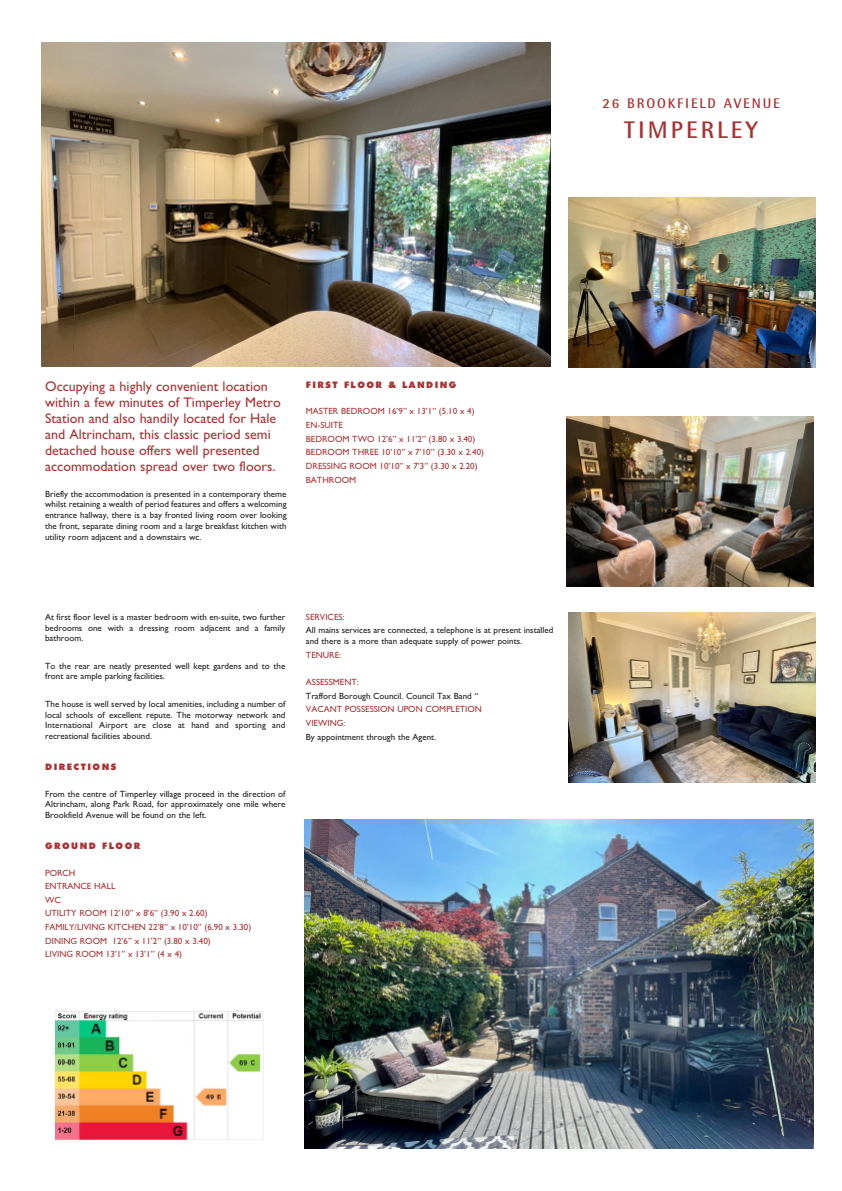
<style>
.page{position:relative;width:842px;height:1191px;background:#fff}
.page>*{position:absolute;margin:0;border:0;box-sizing:border-box;transform-origin:0 0}
.t1{font:700 24px "Rotis Semi Sans";letter-spacing:.13em;color:#ab3232}
.t2{font:14px/16px "Gill Sans";color:#ab3232}
.t3{font:700 14px "Rotis Semi Sans";letter-spacing:.13em;color:#ab3232}
.t4{font:9px/10.8px "Gill Sans";color:#231f20;text-align:justify}
.t5{font:9px/13.6px "Gill Sans";color:#ab3232}
.t6{font:900 9px "Futura BT";letter-spacing:.165em;color:#ab3232}
</style>
<div class="page">
<img style="left:41px;top:43px;width:509px;height:324px">
<img style="left:568px;top:197px;width:248px;height:170px">
<img style="left:568px;top:612px;width:248px;height:170px">
<img style="left:54px;top:1011px;width:210px;height:130px">
<img style="left:566px;top:416px;width:248px;height:170px">
<img style="left:305px;top:819px;width:509px;height:329px">
<h2 class="t3" style="left:602px;top:99px;width:179px">26 BROOKFIELD AVENUE</h2>
<h1 class="t1" style="left:624px;top:122px;width:135px">TIMPERLEY</h1>
<p class="t2" style="left:45px;top:378px;width:237px">Occupying a highly convenient location within a few minutes of Timperley Metro Station and also handily located for Hale and Altrincham, this classic period semi detached house offers well presented accommodation spread over two floors.</p>
<p class="t4" style="left:45px;top:488px;width:243px">Briefly the accommodation is presented in a contemporary theme whilst retaining a wealth of period features and offers a welcoming entrance hallway, there is a bay fronted living room over looking the front, separate dining room and a large breakfast kitchen with utility room adjacent and a downstairs wc.</p>
<p class="t6" style="left:306px;top:381px;width:152px">FIRST FLOOR &amp; LANDING</p>
<p class="t5" style="left:306px;top:404px;width:180px">MASTER BEDROOM 16’9” x 13’1” (5.10 x 4)<br>EN-SUITE<br>BEDROOM TWO 12’6” x 11’2” (3.80 x 3.40)<br>BEDROOM THREE 10’10” x 7’10” (3.30 x 2.40)<br>DRESSING ROOM 10’10” x 7’3” (3.30 x 2.20)<br>BATHROOM</p>
<p class="t4" style="left:45px;top:611px;width:242px">At first floor level is a master bedroom with en-suite, two further bedrooms one with a dressing room adjacent and a family bathroom.</p>
<p class="t4" style="left:45px;top:660px;width:242px">To the rear are neatly presented well kept gardens and to the front are ample parking facilities.</p>
<p class="t4" style="left:45px;top:698px;width:242px">The house is well served by local amenities, including a number of local schools of excellent repute. The motorway network and International Airport are close at hand and sporting and recreational facilities abound.</p>
<p class="t6" style="left:45px;top:763px;width:73px">DIRECTIONS</p>
<p class="t4" style="left:45px;top:788px;width:242px">From the centre of Timperley village proceed in the direction of Altrincham, along Park Road, for approximately one mile where Brookfield Avenue will be found on the left.</p>
<p class="t6" style="left:45px;top:842px;width:97px">GROUND FLOOR</p>
<p class="t5" style="left:45px;top:865px;width:208px">PORCH<br>ENTRANCE HALL<br>WC<br>UTILITY ROOM 12’10” x 8’6” (3.90 x 2.60)<br>FAMILY/LIVING KITCHEN 22’8” x 10’10” (6.90 x 3.30)<br>DINING ROOM 12’6” x 11’2” (3.80 x 3.40)<br>LIVING ROOM 13’1” x 13’1” (4 x 4)</p>
<p class="t5" style="left:306px;top:610px;width:40px">SERVICES:</p>
<p class="t4" style="left:306px;top:625px;width:249px">All mains services are connected, a telephone is at present installed and there is a more than adequate supply of power points.</p>
<p class="t5" style="left:306px;top:648px;width:37px">TENURE:</p>
<p class="t5" style="left:306px;top:675px;width:54px">ASSESSMENT:</p>
<p class="t4" style="left:306px;top:690px;width:174px">Trafford Borough Council. Council Tax Band ‘‘</p>
<p class="t5" style="left:306px;top:702px;width:178px">VACANT POSSESSION UPON COMPLETION<br>VIEWING:</p>
<p class="t4" style="left:306px;top:731px;width:132px">By appointment through the Agent.</p>
</div>
